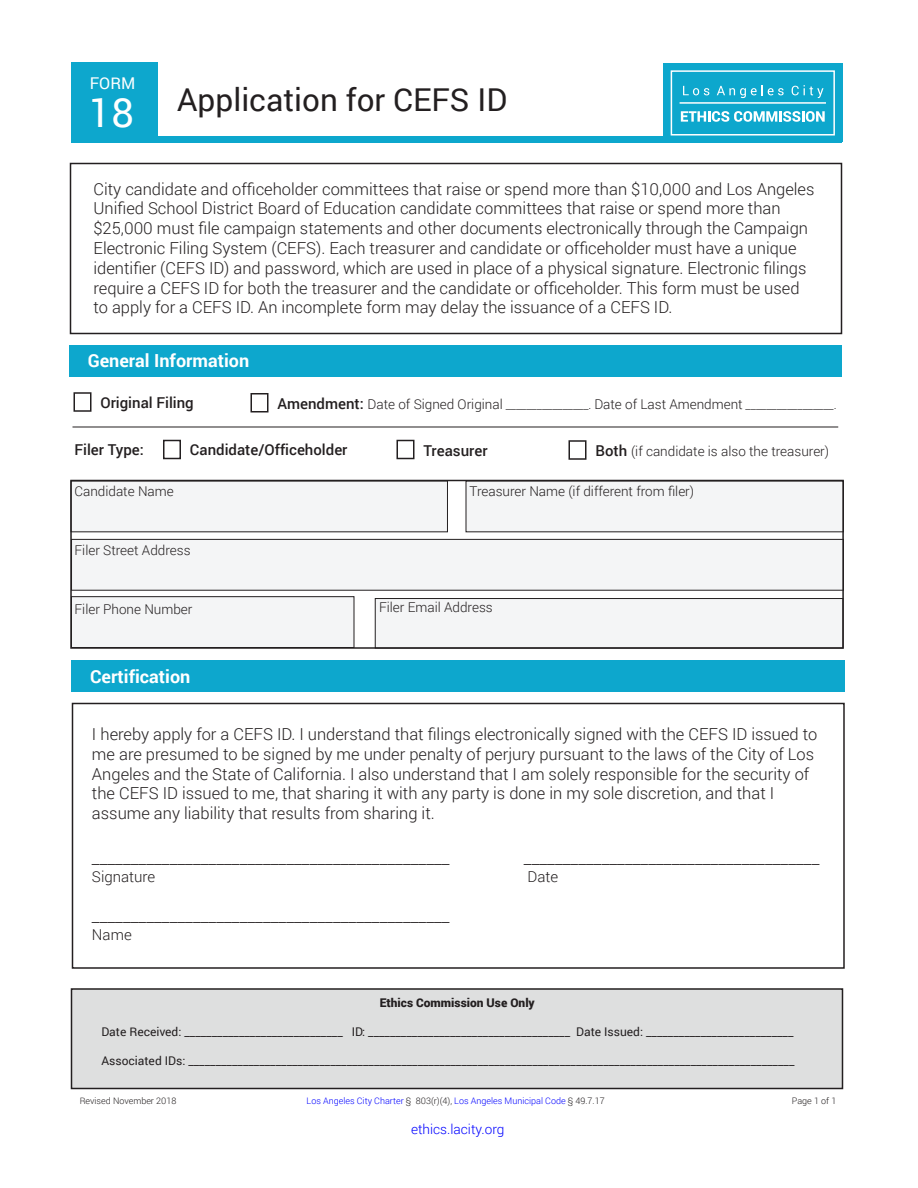
<style>
.page{position:relative;width:918px;height:1188px;background:#fff}
.page>*{position:absolute;margin:0;border:0;box-sizing:border-box;transform-origin:0 0}
.t1{font:40.2px "Roboto";color:#fff}
.t2{font:31.5px "Roboto";color:#231f20}
.t3{font:300 18px "Roboto";color:#231f20}
.t4{font:700 18px "Roboto";color:#fff}
.t5{font:300 16.5px/19.8px "Roboto";color:#231f20}
.t6{font:16.2px "Roboto";color:#fff}
.t7{font:500 15px "Roboto";color:#231f20}
.t8{font:300 15px "Roboto";color:#231f20}
.t9{font:300 13.5px "Roboto";color:#231f20}
.t10{font:300 13.5px "Roboto";color:#00f}
.t11{font:12px "Roboto";color:#231f20}
.t12{font:900 12px "Roboto";color:#231f20}
.t13{font:300 9px "Roboto";color:#00f}
.t14{font:300 9px "Roboto";color:#231f20}
.s1{font-weight:500;font-size:15px}
.s2{font-size:12px}
.s3{color:#231f20}
</style>
<div class="page">
<div style="left:71px;top:988px;width:772px;height:101px;background:#dedfdf;border:2px solid #231f20"></div>
<div style="left:72px;top:703px;width:773px;height:266px;border:2px solid #231f20"></div>
<div style="left:70px;top:163px;width:772px;height:171px;border:2px solid #231f20"></div>
<div style="left:663px;top:64px;width:179px;height:78px;background:#0da7cd"></div>
<div style="left:671px;top:70px;width:164px;height:66px;border:2px solid #fff"></div>
<svg style="left:683px;top:86px;width:26px;height:9px"></svg>
<svg style="left:717px;top:85px;width:67px;height:13px"></svg>
<svg style="left:792px;top:85px;width:32px;height:13px"></svg>
<hr style="left:680px;top:102px;width:146px;height:2px;background:#fff">
<svg style="left:681px;top:111px;width:144px;height:11px"></svg>
<div style="left:71px;top:62px;width:86px;height:80px;background:#0da7cd"></div>
<div style="left:69px;top:345px;width:773px;height:31px;background:#0da7cd"></div>
<div style="left:74px;top:392px;width:18px;height:20px;border:2px solid #231f20"></div>
<div style="left:250px;top:393px;width:18px;height:19px;border:2px solid #231f20"></div>
<div style="left:71px;top:481px;width:377px;height:51px;background:#f4f5f6"></div>
<div style="left:71px;top:539px;width:773px;height:51px;background:#f4f5f6;border:1px solid #231f20"></div>
<div style="left:71px;top:596px;width:283px;height:52px;background:#f4f5f6;border:1px solid #231f20"></div>
<div style="left:375px;top:598px;width:468px;height:50px;background:#f4f5f6;border:1px solid #231f20"></div>
<div style="left:72px;top:660px;width:773px;height:31px;background:#0da7cd"></div>
<div style="left:163px;top:440px;width:18px;height:19px;border:2px solid #231f20"></div>
<div style="left:396px;top:440px;width:18px;height:19px;border:2px solid #231f20"></div>
<div style="left:568px;top:440px;width:18px;height:20px;border:2px solid #231f20"></div>
<div style="left:466px;top:481px;width:378px;height:51px;background:#f4f5f6"></div>
<div style="left:70px;top:480px;width:774px;height:169px;border:2px solid #231f20"></div>
<hr style="left:72px;top:427px;width:766px;height:1px;background:#231f20">
<div style="left:71px;top:136px;width:771px;height:6px;background:#0da7cd"></div>
<p class="t6" style="left:90px;top:72px;width:47px">FORM</p>
<h1 class="t1" style="left:89px;top:84px;width:47px">18</h1>
<h2 class="t2" style="left:177px;top:78px;width:331px">Application for CEFS ID</h2>
<p class="t5" style="left:93px;top:178px;width:723px">City candidate and officeholder committees that raise or spend more than $10,000 and Los Angeles Unified School District Board of Education candidate committees that raise or spend more than $25,000 must file campaign statements and other documents electronically through the Campaign Electronic Filing System (CEFS). Each treasurer and candidate or officeholder must have a unique identifier (CEFS ID) and password, which are used in place of a physical signature. Electronic filings require a CEFS ID for both the treasurer and the candidate or officeholder. This form must be used to apply for a CEFS ID. An incomplete form may delay the issuance of a CEFS ID.</p>
<p class="t4" style="left:88px;top:348px;width:163px">General Information</p>
<p class="t7" style="left:100px;top:392px;width:95px">Original Filing</p>
<p class="t9" style="left:278px;top:395px;width:561px"><span class="s1">Amendment:</span> Date of Signed Original <span class="s2">________________.</span> Date of Last Amendment <span class="s2">_________________.</span></p>
<p class="t7" style="left:74px;top:440px;width:71px">Filer Type:</p>
<p class="t7" style="left:190px;top:440px;width:159px">Candidate/Officeholder</p>
<p class="t7" style="left:423px;top:440px;width:66px">Treasurer</p>
<p class="t9" style="left:596px;top:442px;width:235px"><span class="s1">Both</span> (if candidate is also the treasurer)</p>
<p class="t9" style="left:469px;top:481px;width:226px">Treasurer Name (if different from filer)</p>
<p class="t9" style="left:74px;top:482px;width:101px">Candidate Name</p>
<p class="t9" style="left:74px;top:541px;width:118px">Filer Street Address</p>
<p class="t9" style="left:74px;top:600px;width:120px">Filer Phone Number</p>
<p class="t9" style="left:379px;top:598px;width:115px">Filer Email Address</p>
<p class="t4" style="left:90px;top:663px;width:102px">Certification</p>
<p class="t5" style="left:92px;top:724px;width:727px">I hereby apply for a CEFS ID. I understand that filings electronically signed with the CEFS ID issued to me are presumed to be signed by me under penalty of perjury pursuant to the laws of the City of Los Angeles and the State of California. I also understand that I am solely responsible for the security of the CEFS ID issued to me, that sharing it with any party is done in my sole discretion, and that I assume any liability that results from sharing it.</p>
<p class="t3" style="left:92px;top:845px;width:359px">______________________________________________</p>
<p class="t3" style="left:524px;top:845px;width:297px">______________________________________</p>
<p class="t8" style="left:92px;top:867px;width:65px">Signature</p>
<p class="t8" style="left:528px;top:867px;width:32px">Date</p>
<p class="t3" style="left:92px;top:903px;width:359px">______________________________________________</p>
<p class="t8" style="left:92px;top:924px;width:41px">Name</p>
<p class="t12" style="left:380px;top:994px;width:157px">Ethics Commission Use Only</p>
<p class="t11" style="left:101px;top:1023px;width:694px">Date Received: _____________________________ ID: _____________________________________ Date Issued: ___________________________</p>
<p class="t11" style="left:101px;top:1052px;width:695px">Associated IDs: _______________________________________________________________________________________________________________</p>
<p class="t14" style="left:80px;top:1095px;width:98px">Revised November 2018</p>
<p class="t13" style="left:307px;top:1095px;width:300px">Los Angeles City Charter <span class="s3">§ 803(r)(4),</span> Los Angeles Municipal Code <span class="s3">§ 49.7.17</span></p>
<p class="t14" style="left:792px;top:1095px;width:46px">Page 1 of 1</p>
<p class="t10" style="left:411px;top:1120px;width:95px">ethics.lacity.org</p>
</div>
